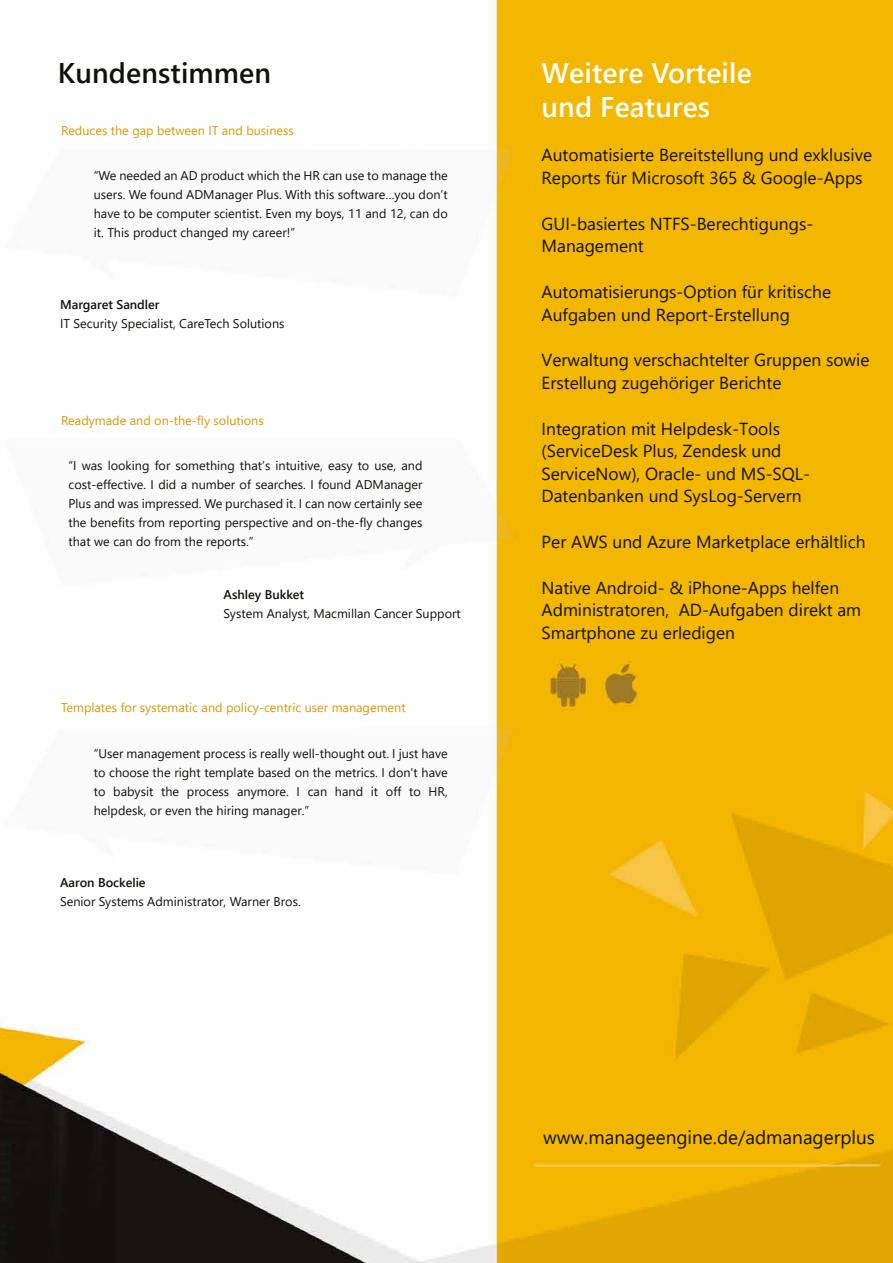
<style>
.page{position:relative;width:893px;height:1263px;background:#fff}
.page>*{position:absolute;margin:0;border:0;box-sizing:border-box;transform-origin:0 0}
.t1{font:600 28.5px/34.2px "Segoe UI";letter-spacing:.005em;color:#fff}
.t2{font:600 28.5px "Segoe UI";letter-spacing:.005em;color:#12100b}
.t3{font:18.9px "Segoe UI";color:#12100b}
.t4{font:17.4px/22.6px "Segoe UI";color:#12100b}
.t5{font:12.6px/18.9px "Segoe UI";color:#12100b;text-align:justify}
.t6{font:12.6px "Segoe UI";color:#d89a05}
.t7{font:600 12.6px "Segoe UI";color:#12100b}
</style>
<div class="page">
<img style="left:0;top:0;width:893px;height:1263px">
<h1 class="t2" style="left:58px;top:46px;width:215px">Kundenstimmen</h1>
<p class="t6" style="left:61px;top:118px;width:234px">Reduces the gap between IT and business</p>
<p class="t5" style="left:94px;top:165px;width:355px">“We needed an AD product which the HR can use to manage the users. We found ADManager Plus. With this software…you don’t have to be computer scientist. Even my boys, 11 and 12, can do it. This product changed my career!”</p>
<p class="t7" style="left:60px;top:293px;width:101px">Margaret Sandler</p>
<p class="t5" style="left:60px;top:313px;width:226px">IT Security Specialist, CareTech Solutions</p>
<p class="t6" style="left:61px;top:408px;width:204px">Readymade and on-the-fly solutions</p>
<p class="t5" style="left:68px;top:455px;width:355px">“I was looking for something that’s intuitive, easy to use, and cost-effective. I did a number of searches. I found ADManager Plus and was impressed. We purchased it. I can now certainly see the benefits from reporting perspective and on-the-fly changes that we can do from the reports.”</p>
<p class="t7" style="left:224px;top:583px;width:82px">Ashley Bukket</p>
<p class="t5" style="left:224px;top:603px;width:239px">System Analyst, Macmillan Cancer Support</p>
<p class="t6" style="left:61px;top:696px;width:346px">Templates for systematic and policy-centric user management</p>
<p class="t5" style="left:94px;top:743px;width:355px">“User management process is really well-thought out. I just have to choose the right template based on the metrics. I don't have to babysit the process anymore. I can hand it off to HR, helpdesk, or even the hiring manager.”</p>
<p class="t7" style="left:60px;top:870px;width:87px">Aaron Bockelie</p>
<p class="t5" style="left:60px;top:890px;width:242px">Senior Systems Administrator, Warner Bros.</p>
<h1 class="t1" style="left:542px;top:53px;width:212px">Weitere Vorteile und Features</h1>
<h3 class="t4" style="left:542px;top:142px;width:332px">Automatisierte Bereitstellung und exklusive<br>Reports für Microsoft 365 &amp; Google-Apps</h3>
<h3 class="t4" style="left:542px;top:211px;width:273px">GUI-basiertes NTFS-Berechtigungs-<br>Management</h3>
<h3 class="t4" style="left:542px;top:279px;width:291px">Automatisierungs-Option für kritische<br>Aufgaben und Report-Erstellung</h3>
<h3 class="t4" style="left:542px;top:347px;width:329px">Verwaltung verschachtelter Gruppen sowie<br>Erstellung zugehöriger Berichte</h3>
<h3 class="t4" style="left:542px;top:415px;width:270px">Integration mit Helpdesk-Tools (ServiceDesk Plus, Zendesk und ServiceNow), Oracle- und MS-SQL-Datenbanken und SysLog-Servern</h3>
<h3 class="t4" style="left:542px;top:529px;width:326px">Per AWS und Azure Marketplace erhältlich</h3>
<h3 class="t4" style="left:542px;top:575px;width:321px">Native Android- &amp; iPhone-Apps helfen<br>Administratoren, AD-Aufgaben direkt am<br>Smartphone zu erledigen</h3>
<h2 class="t3" style="left:543px;top:1120px;width:333px">www.manageengine.de/admanagerplus</h2>
</div>
